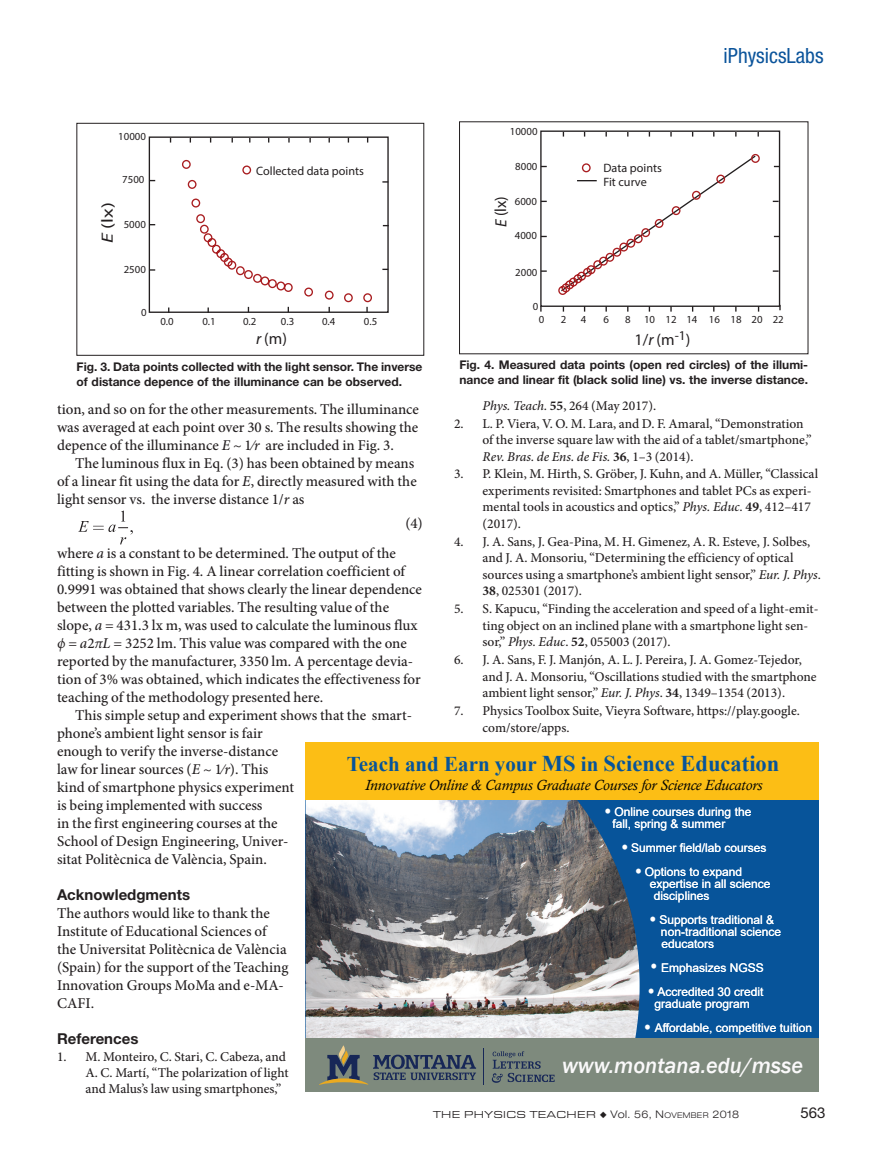
<style>
.page{position:relative;width:878px;height:1161px;background:#fff}
.page>*{position:absolute;margin:0;border:0;box-sizing:border-box;transform-origin:0 0}
.t1{font:italic 500 22.5px "Franklin Gothic";color:#faf9fa}
.t2{font:700 21px "Times New Roman";color:#07549a}
.t3{font:condensed 21px "Helvetica Neue LT Std";color:#0b549b}
.t4{font:700 18px/24.8px "Century Schoolbook";color:#fff;scale:.94 1}
.t5{font:16.2px "Myriad Pro";color:#231f20}
.t6{font:16.2px "Myriad Pro";color:#231f20;scale:1.29 1}
.t7{font:500 15px/18px "Minion Pro";color:#231f20}
.t8{font:italic 15px "Calisto";color:#040503}
.t9{font:700 15px "Helvetica Neue LT Std";color:#231f20}
.t10{font:15px "Helvetica Neue LT Std";color:#231f20}
.t11{font:500 13.5px/16.5px "Minion Pro";color:#231f20}
.t12{font:12.15px/14px "Myriad Pro";color:#231f20}
.t13{font:12px/12px "Arial";color:#fff}
.t14{font:700 12px/14.9px "Helvetica Neue LT Std";color:#231f20}
.t15{font:10.8px "Myriad Pro";color:#231f20}
.t16{font:10.5px "Eurostile Extended Roman DTC";letter-spacing:.03em;color:#231f20}
.s1{font-style:italic}
.s2{font-weight:700}
.s3{font-weight:400;font-style:italic}
.s4{font-size:22.5px}
.s5{font-family:"Helvetica Neue LT Std";font-weight:300;font-stretch:expanded}
.s6{font-family:"Helvetica Neue LT Std";font-weight:300;font-stretch:expanded;font-size:7.8px}
</style>
<div class="page">
<svg style="left:78px;top:511px;width:55px;height:33px"></svg>
<div style="left:149px;top:136px;width:239px;height:177px;border:1px solid #231f20"></div>
<svg style="left:231px;top:137px;width:2px;height:6px"></svg>
<svg style="left:309px;top:137px;width:2px;height:6px"></svg>
<svg style="left:328px;top:137px;width:2px;height:6px"></svg>
<svg style="left:149px;top:269px;width:6px;height:2px"></svg>
<svg style="left:382px;top:181px;width:6px;height:2px"></svg>
<svg style="left:181px;top:159px;width:191px;height:154px"></svg>
<div style="left:77px;top:123px;width:347px;height:233px;border:1px solid #231f20"></div>
<svg style="left:540px;top:130px;width:240px;height:178px"></svg>
<svg style="left:562px;top:131px;width:2px;height:6px"></svg>
<svg style="left:605px;top:131px;width:2px;height:6px"></svg>
<svg style="left:648px;top:131px;width:2px;height:6px"></svg>
<svg style="left:772px;top:270px;width:6px;height:2px"></svg>
<svg style="left:757px;top:306px;width:2px;height:6px"></svg>
<svg style="left:648px;top:306px;width:2px;height:6px"></svg>
<svg style="left:605px;top:306px;width:2px;height:6px"></svg>
<svg style="left:562px;top:306px;width:2px;height:6px"></svg>
<svg style="left:557px;top:153px;width:203px;height:143px"></svg>
<div style="left:305px;top:742px;width:513px;height:349px;background:#07549a"></div>
<img style="left:305px;top:800px;width:334px;height:238px">
<div style="left:305px;top:1038px;width:513px;height:53px;background:#7e8a7d"></div>
<svg style="left:492px;top:1051px;width:62px;height:32px"></svg>
<hr style="left:483px;top:1049px;width:1px;height:36px;background:#172757">
<svg style="left:319px;top:1045px;width:157px;height:40px"></svg>
<div style="left:305px;top:742px;width:513px;height:58px;background:#fcbe15"></div>
<h2 class="t3" style="left:723px;top:43px;width:101px">iPhysicsLabs</h2>
<p class="t15" style="left:118px;top:130px;width:29px">10000</p>
<p class="t15" style="left:122px;top:172px;width:24px">7500</p>
<p class="t15" style="left:124px;top:217px;width:24px">5000</p>
<p class="t15" style="left:124px;top:263px;width:24px">2500</p>
<p class="t15" style="left:141px;top:306px;width:7px">0</p>
<p class="t6" style="left:97px;top:243px;width:33px;rotate:-90deg"><span class="s1">E</span> (lx)</p>
<p class="t12" style="left:256px;top:164px;width:109px">Collected data points</p>
<p class="t15" style="left:160px;top:314px;width:15px">0.0</p>
<p class="t15" style="left:202px;top:314px;width:15px">0.1</p>
<p class="t15" style="left:243px;top:314px;width:15px">0.2</p>
<p class="t15" style="left:281px;top:314px;width:15px">0.3</p>
<p class="t15" style="left:322px;top:314px;width:15px">0.4</p>
<p class="t15" style="left:364px;top:314px;width:15px">0.5</p>
<p class="t15" style="left:510px;top:125px;width:29px">10000</p>
<p class="t15" style="left:515px;top:160px;width:24px">8000</p>
<p class="t15" style="left:515px;top:194px;width:24px">6000</p>
<p class="t15" style="left:515px;top:229px;width:24px">4000</p>
<p class="t15" style="left:515px;top:265px;width:24px">2000</p>
<p class="t15" style="left:533px;top:300px;width:7px">0</p>
<p class="t5" style="left:491px;top:227px;width:33px;rotate:-90deg"><span class="s1">E</span> (lx)</p>
<p class="t12" style="left:603px;top:161px;width:60px">Data points<br>Fit curve</p>
<p class="t15" style="left:538px;top:313px;width:7px">0</p>
<p class="t15" style="left:560px;top:313px;width:7px">2</p>
<p class="t15" style="left:581px;top:313px;width:7px">4</p>
<p class="t15" style="left:603px;top:313px;width:7px">6</p>
<p class="t15" style="left:625px;top:313px;width:160px">8 10 12 14 16 18 20 22</p>
<p class="t5" style="left:256px;top:328px;width:32px"><span class="s1">r</span> (m)</p>
<p class="t5" style="left:634px;top:330px;width:57px">1/<span class="s1">r</span> (m<sup>-1</sup>)</p>
<p class="t14" style="left:77px;top:359px;width:347px">Fig. 3. Data points collected with the light sensor. The inverse of distance depence of the illuminance can be observed.</p>
<p class="t14" style="left:459px;top:357px;width:350px">Fig. 4. Measured data points (open red circles) of the illumi&shy;nance and linear fit (black solid line) vs. the inverse distance.</p>
<p class="t11" style="left:482px;top:397px;width:175px"><span class="s1">Phys. Teach.</span> <span class="s2">55</span>, 264 (May 2017).</p>
<p class="t11" style="left:482px;top:415px;width:331px;text-indent:-28px">2. L. P. Viera, V. O. M. Lara, and D. F. Amaral, “Demonstration of the inverse square law with the aid of a tablet/smartphone,”<br><span class="s1">Rev. Bras. de Ens. de Fis.</span> <span class="s2">36</span>, 1–3 (2014).</p>
<p class="t11" style="left:482px;top:466px;width:337px;text-indent:-28px">3. P. Klein, M. Hirth, S. Gröber, J. Kuhn, and A. Müller, “Classical experiments revisited: Smartphones and tablet PCs as experi&shy;mental tools in acoustics and optics,” <span class="s1">Phys. Educ.</span> <span class="s2">49</span>, 412–417 (2017).</p>
<p class="t11" style="left:482px;top:533px;width:340px;text-indent:-28px">4. J. A. Sans, J. Gea-Pina, M. H. Gimenez, A. R. Esteve, J. Solbes, and J. A. Monsoriu, “Determining the efficiency of optical sources using a smartphone’s ambient light sensor,” <span class="s1">Eur. J. Phys</span>.<br><span class="s2">38</span>, 025301 (2017).</p>
<p class="t11" style="left:482px;top:601px;width:337px;text-indent:-28px">5. S. Kapucu, “Finding the acceleration and speed of a light-emit&shy;ting object on an inclined plane with a smartphone light sen&shy;sor,” <span class="s1">Phys. Educ</span>. <span class="s2">52</span>, 055003 (2017).</p>
<p class="t11" style="left:482px;top:652px;width:335px;text-indent:-28px">6. J. A. Sans, F. J. Manjón, A. L. J. Pereira, J. A. Gomez-Tejedor, and J. A. Monsoriu, “Oscillations studied with the smartphone ambient light sensor,” <span class="s1">Eur. J. Phys</span>. <span class="s2">34</span>, 1349–1354 (2013).</p>
<p class="t11" style="left:482px;top:703px;width:319px;text-indent:-28px">7. Physics Toolbox Suite, Vieyra Software, https://play.google. com/store/apps.</p>
<p class="t7" style="left:57px;top:400px;width:363px;text-align:justify">tion, and so on for the other measurements. The illuminance was averaged at each point over 30 s. The results showing the depence of the illuminance <span class="s1">E</span> ~ 1⁄<span class="s1">r</span> are included in Fig. 3.</p>
<p class="t7" style="left:57px;top:454px;width:361px;text-indent:18px">The luminous flux in Eq. (3) has been obtained by means of a linear fit using the data for <span class="s1">E</span>, directly measured with the light sensor vs. the inverse distance 1/<span class="s1">r</span> as</p>
<p class="t7" style="left:405px;top:514px;width:19px">(4)</p>
<p class="t7" style="left:57px;top:544px;width:366px">where <span class="s1">a</span> is a constant to be determined. The output of the fitting is shown in Fig. 4. A linear correlation coefficient of 0.9991 was obtained that shows clearly the linear dependence between the plotted variables. The resulting value of the slope, <span class="s1">a</span> = 431.3 lx m, was used to calculate the luminous flux <span class="s3">ϕ</span> = <span class="s1">a</span>2<span class="s3">π</span><span class="s1">L</span> = 3252 lm. This value was compared with the one reported by the manufacturer, 3350 lm. A percentage devia&shy;tion of 3% was obtained, which indicates the effectiveness for teaching of the methodology presented here.</p>
<p class="t7" style="left:57px;top:706px;width:356px;text-indent:18px">This simple setup and experiment shows that the smart&shy;phone’s ambient light sensor is fair<br>enough to verify the inverse-distance<br>law for linear sources (<span class="s1">E</span> ~ 1⁄<span class="s1">r</span>). This<br>kind of smartphone physics experiment<br>is being implemented with success<br>in the first engineering courses at the<br>School of Design Engineering, Univer-<br>sitat Politècnica de València, Spain.</p>
<p class="t9" style="left:57px;top:885px;width:135px">Acknowledgments</p>
<p class="t7" style="left:57px;top:904px;width:233px">The authors would like to thank the<br>Institute of Educational Sciences of the Universitat Politècnica de València (Spain) for the support of the Teaching<br>Innovation Groups MoMa and e-MA-<br>CAFI.</p>
<p class="t9" style="left:57px;top:1029px;width:83px">References</p>
<p class="t11" style="left:85px;top:1048px;width:204px;text-indent:-28px">1. M. Monteiro, C. Stari, C. Cabeza, and<br>A. C. Martí, “The polarization of light and Malus’s law using smartphones,”</p>
<h2 class="t2" style="left:347px;top:749px;width:434px">Teach and Earn your <span class="s4">MS</span> in <span class="s4">Science Education</span></h2>
<p class="t8" style="left:365px;top:776px;width:399px">Innovative Online &amp; Campus Graduate Courses for Science Educators</p>
<p class="t13" style="left:612px;top:805px;width:140px">Online courses during the fall, spring &amp; summer</p>
<p class="t13" style="left:644px;top:835px;width:123px;line-height:24px;text-indent:-14px">Summer field/lab courses<br>Options to expand</p>
<p class="t13" style="left:654px;top:877px;width:118px;text-indent:-4px">expertise in all science disciplines</p>
<p class="t13" style="left:659px;top:913px;width:123px">Supports traditional &amp; non-traditional science educators</p>
<p class="t13" style="left:657px;top:955px;width:108px;line-height:24px">Emphasizes NGSS<br>Accredited 30 credit</p>
<p class="t13" style="left:654px;top:991px;width:159px;line-height:24px">graduate program<br>Affordable, competitive tuition</p>
<h1 class="t1" style="left:562px;top:1051px;width:242px">www.montana.edu/msse</h1>
<p class="t4" style="left:603px;top:797px;width:12px">•</p>
<p class="t4" style="left:619px;top:833px;width:12px">•</p>
<p class="t4" style="left:633px;top:857px;width:12px">•</p>
<p class="t4" style="left:647px;top:906px;width:12px">•</p>
<p class="t4" style="left:646px;top:952px;width:15px">• •</p>
<p class="t4" style="left:642px;top:1013px;width:12px">•</p>
<p class="t16" style="left:433px;top:1109px;width:307px">THE PHYSICS TEACHER ◆ <span class="s5">V</span><span class="s5">ol.</span> <span class="s5">56, N</span><span class="s6">OVEMBER</span> <span class="s5">2018</span></p>
<p class="t10" style="left:800px;top:1104px;width:27px">563</p>
</div>
